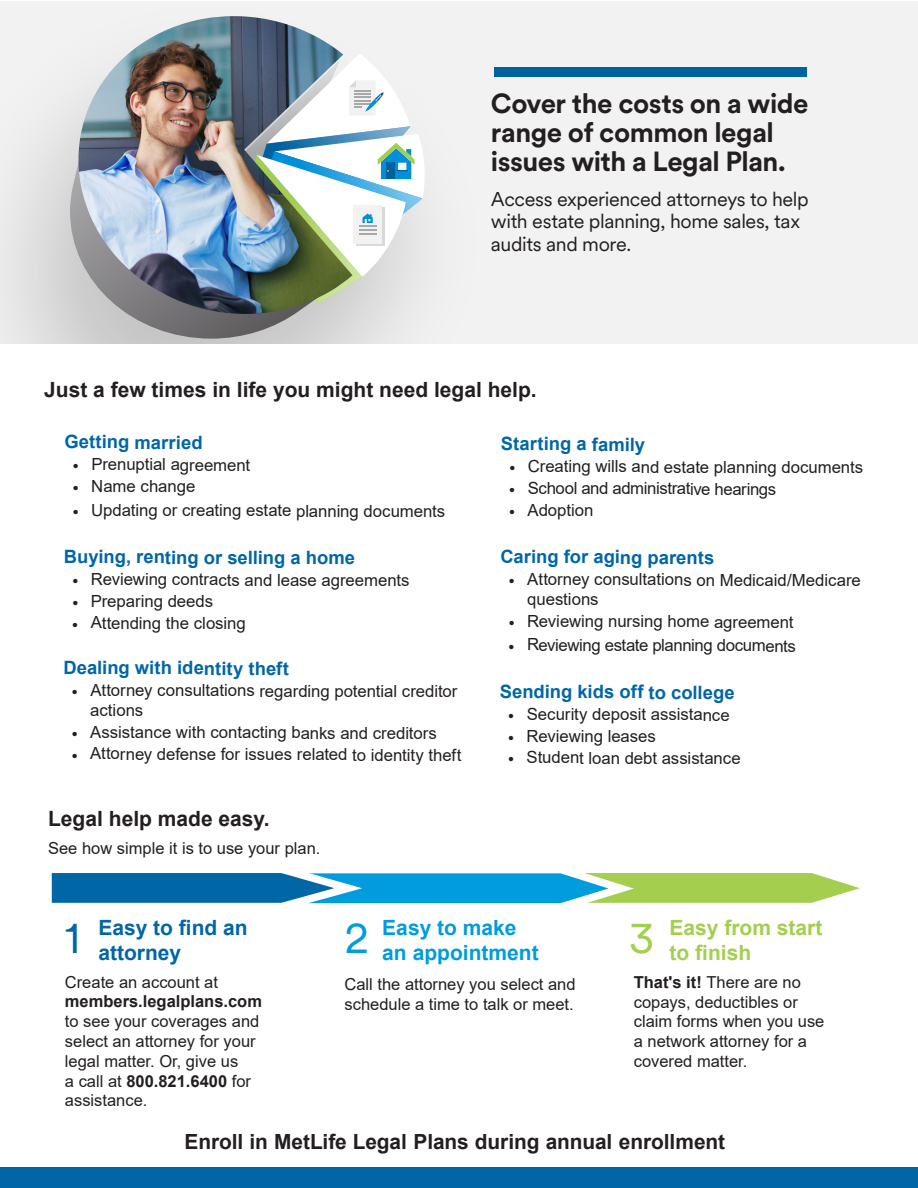
<style>
.page{position:relative;width:918px;height:1188px;background:#fff}
.page>*{position:absolute;margin:0;border:0;box-sizing:border-box;transform-origin:0 0}
.t1{font:45px "Met Life Circular";color:#0066a5}
.t2{font:45px "Met Life Circular";color:#009cdc}
.t3{font:45px "Met Life Circular";color:#a4cf4e}
.t4{font:700 27.45px/29px "Met Life Circular";letter-spacing:-.02em;color:#231f20}
.Body_Copy{font:700 21px "Arial";color:#231f20}
.t5{font:700 21px/25.2px "Arial";color:#009cdc}
.t6{font:700 21px/25.2px "Arial";color:#a4cf4e}
.t7{font:700 21px/25.2px "Arial";color:#0066a5}
.t8{font:700 20.85px "Arial";letter-spacing:-.005em;color:#231f20}
.t9{font:19.8px/22.8px "Met Life Circular";letter-spacing:-.02em;color:#231f20}
.Section_Head{font:700 18.45px "Arial";letter-spacing:-.005em;color:#0066a5}
.t10{font:16.8px/19.4px "Arial";letter-spacing:-.01em;color:#231f20}
.t11{font:16.8px "Arial";letter-spacing:-.03em;color:#231f20}
.t12{font:16.5px/19.8px "Arial";color:#231f20}
.s1{font-family:"Met Life Circular";font-size:10.5px}
.s2{font-weight:700}
</style>
<div class="page">
<svg style="left:51px;top:873px;width:809px;height:31px;background:#4da6a9"></svg>
<div style="left:1px;top:1px;width:917px;height:342px;background:#f2f2f2"></div>
<svg style="left:70px;top:126px;width:265px;height:213px;background:#a8a7a8"></svg>
<img style="left:77px;top:16px;width:275px;height:298px">
<div style="left:494px;top:67px;width:313px;height:10px;background:#0061a0"></div>
<img style="left:231px;top:53px;width:194px;height:251px">
<div style="left:0;top:1168px;width:918px;height:20px;background:#0066a5"></div>
<p class="t4" style="left:491px;top:88px;width:319px">Cover the costs on a wide range of common legal issues with a Legal Plan.</p>
<p class="t9" style="left:491px;top:186px;width:319px">Access experienced attorneys to help with estate planning, home sales, tax audits and more.</p>
<p class="Body_Copy" style="left:44px;top:374px;width:494px">Just a few times in life you might need legal help.</p>
<p class="Section_Head" style="left:64px;top:429px;width:140px">Getting married</p>
<p class="t10" style="left:73px;top:455px;width:179px"><span class="s1">•</span> Prenuptial agreement</p>
<p class="t10" style="left:73px;top:476px;width:124px"><span class="s1">•</span> Name change</p>
<p class="t10" style="left:73px;top:501px;width:374px"><span class="s1">•</span> Updating or creating estate planning documents</p>
<p class="Section_Head" style="left:64px;top:544px;width:293px">Buying, renting or selling a home</p>
<p class="t10" style="left:72px;top:570px;width:339px"><span class="s1">•</span> Reviewing contracts and lease agreements</p>
<p class="t10" style="left:72px;top:591px;width:142px"><span class="s1">•</span> Preparing deeds</p>
<p class="t10" style="left:72px;top:613px;width:175px"><span class="s1">•</span> Attending the closing</p>
<p class="Section_Head" style="left:63px;top:655px;width:227px">Dealing with identity theft</p>
<p class="t10" style="left:90px;top:681px;width:369px;text-indent:-18px"><span class="s1">•</span> Attorney consultations regarding potential creditor actions</p>
<p class="t10" style="left:72px;top:723px;width:367px"><span class="s1">•</span> Assistance with contacting banks and creditors</p>
<p class="t10" style="left:72px;top:745px;width:391px"><span class="s1">•</span> Attorney defense for issues related to identity theft</p>
<p class="Section_Head" style="left:501px;top:431px;width:146px">Starting a family</p>
<p class="t10" style="left:509px;top:457px;width:355px"><span class="s1">•</span> Creating wills and estate planning documents</p>
<p class="t11" style="left:509px;top:477px;width:269px"><span class="s1">•</span> School and administrative hearings</p>
<p class="t10" style="left:509px;top:500px;width:86px"><span class="s1">•</span> Adoption</p>
<p class="Section_Head" style="left:500px;top:544px;width:215px">Caring for aging parents</p>
<p class="t10" style="left:527px;top:570px;width:335px;text-indent:-18px"><span class="s1">•</span> Attorney consultations on Medicaid/Medicare questions</p>
<p class="t10" style="left:509px;top:612px;width:286px"><span class="s1">•</span> Reviewing nursing home agreement</p>
<p class="t11" style="left:509px;top:634px;width:289px"><span class="s1">•</span> Reviewing estate planning documents</p>
<p class="Section_Head" style="left:500px;top:679px;width:237px">Sending kids off to college</p>
<p class="t10" style="left:508px;top:705px;width:223px"><span class="s1">•</span> Security deposit assistance</p>
<p class="t10" style="left:508px;top:726px;width:149px"><span class="s1">•</span> Reviewing leases</p>
<p class="t10" style="left:508px;top:748px;width:234px"><span class="s1">•</span> Student loan debt assistance</p>
<p class="Body_Copy" style="left:48px;top:803px;width:223px">Legal help made easy.</p>
<p class="t12" style="left:48px;top:838px;width:274px">See how simple it is to use your plan.</p>
<p class="t5" style="left:382px;top:915px;width:158px">Easy to make an appointment</p>
<p class="t3" style="left:629px;top:907px;width:27px">3</p>
<p class="t6" style="left:670px;top:915px;width:154px">Easy from start to finish</p>
<p class="t12" style="left:634px;top:972px;width:192px"><span class="s2">That's it!</span> There are no copays, deductibles or claim forms when you use a network attorney for a covered matter.</p>
<p class="t7" style="left:98px;top:915px;width:151px">Easy to find an attorney</p>
<p class="t2" style="left:345px;top:907px;width:26px">2</p>
<p class="t12" style="left:345px;top:974px;width:233px">Call the attorney you select and schedule a time to talk or meet.</p>
<p class="t1" style="left:65px;top:907px;width:17px">1</p>
<p class="t12" style="left:65px;top:972px;width:199px">Create an account at <span class="s2">members.legalplans.com </span>to see your coverages and select an attorney for your legal matter. Or, give us<br>a call at <span class="s2">800.821.6400</span> for assistance.</p>
<p class="t8" style="left:184px;top:1127px;width:542px">Enroll in MetLife Legal Plans during annual enrollment</p>
</div>
